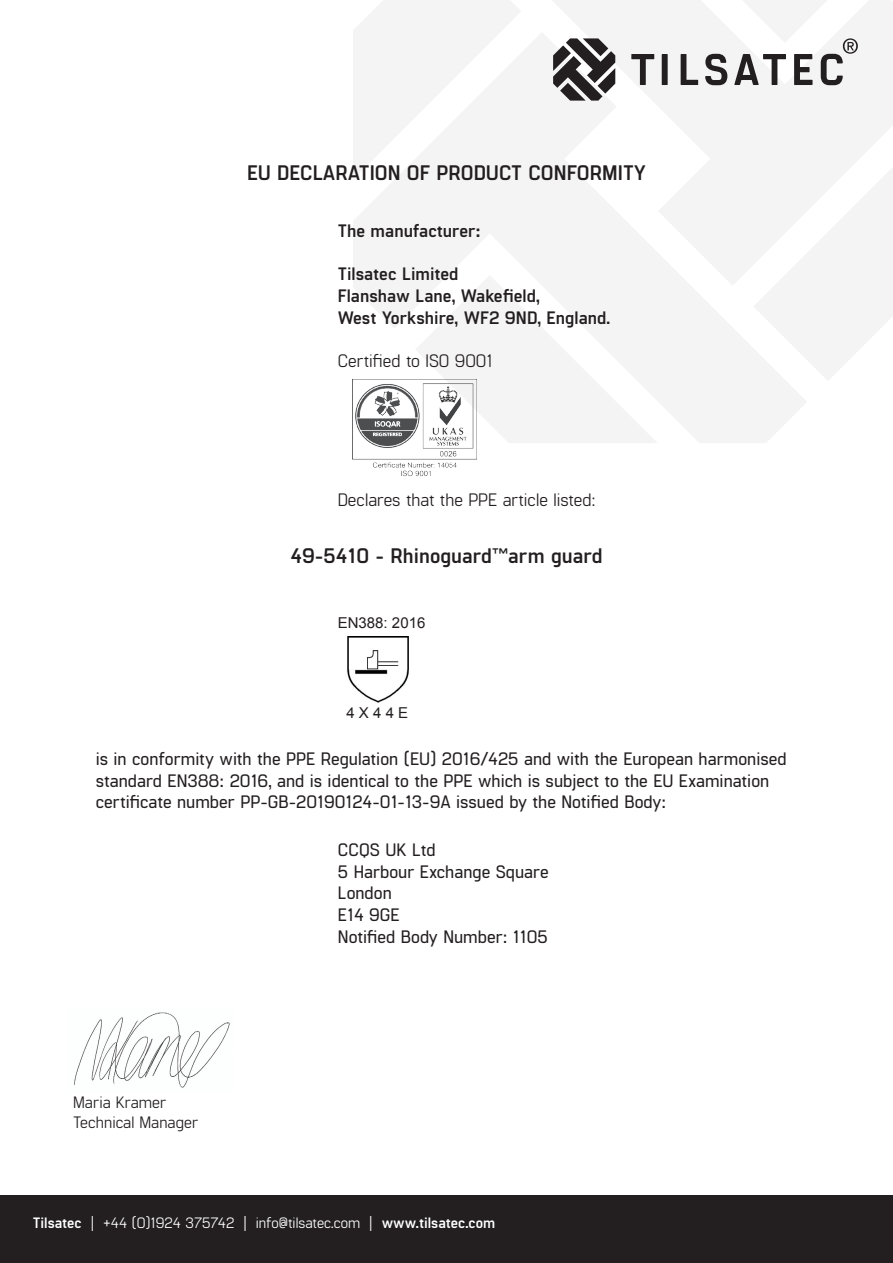
<style>
.page{position:relative;width:893px;height:1263px;background:#fff}
.page>*{position:absolute;margin:0;border:0;box-sizing:border-box;transform-origin:0 0}
.t1{font:700 21px "Manifold CF";color:#231f20}
.t2{font:600 18px/21.6px "Manifold CF";color:#231f20}
.t3{font:700 18px "Manifold CF";color:#231f20}
.t4{font:18px "Manifold CF";color:#231f20}
.t5{font:16.5px "Manifold CF";color:#231f20}
.t6{font:15px "Manifold CF";color:#fff}
.t7{font:15px "Arial";color:#231f20}
.s1{font-weight:700}
</style>
<div class="page">
<img style="left:74px;top:1012px;width:156px;height:76px">
<img style="left:347px;top:636px;width:62px;height:67px">
<div style="left:0;top:1195px;width:893px;height:68px;background:#231f20"></div>
<svg style="left:353px;top:180px;width:453px;height:263px;fill:#f4f4f4"></svg>
<svg style="left:353px;top:0;width:114px;height:180px"></svg>
<svg style="left:467px;top:0;width:426px;height:286px;fill:#f4f4f4"></svg>
<svg style="left:753px;top:138px;width:140px;height:243px"></svg>
<svg style="left:415px;top:275px;width:243px;height:168px"></svg>
<img style="left:353px;top:380px;width:123px;height:97px">
<p class="t1" style="left:247px;top:160px;width:400px">EU DECLARATION OF PRODUCT CONFORMITY</p>
<p class="t3" style="left:338px;top:220px;width:145px">The manufacturer:</p>
<p class="t3" style="left:338px;top:264px;width:122px">Tilsatec Limited</p>
<p class="t3" style="left:338px;top:285px;width:203px">Flanshaw Lane, Wakefield,</p>
<p class="t3" style="left:338px;top:307px;width:274px">West Yorkshire, WF2 9ND, England.</p>
<p class="t4" style="left:338px;top:350px;width:157px">Certified to ISO 9001</p>
<p class="t4" style="left:338px;top:490px;width:260px">Declares that the PPE article listed:</p>
<p class="t1" style="left:290px;top:543px;width:314px">49-5410 - Rhinoguard™arm guard</p>
<p class="t7" style="left:338px;top:613px;width:89px">EN388: 2016</p>
<p class="t7" style="left:346px;top:703px;width:63px">4 X 4 4 E</p>
<p class="t2" style="left:96px;top:749px;width:692px">is in conformity with the PPE Regulation (EU) 2016/425 and with the European harmonised standard EN388: 2016, and is identical to the PPE which is subject to the EU Examination</p>
<p class="t2" style="left:96px;top:792px;width:572px">certificate number PP-GB-20190124-01-13-9A issued by the Notified Body:</p>
<p class="t5" style="left:73px;top:1093px;width:95px">Maria Kramer</p>
<p class="t5" style="left:73px;top:1113px;width:127px">Technical Manager</p>
<p class="t2" style="left:338px;top:840px;width:99px">CCQS UK Ltd</p>
<p class="t2" style="left:338px;top:862px;width:212px">5 Harbour Exchange Square</p>
<p class="t2" style="left:338px;top:883px;width:55px">London</p>
<p class="t2" style="left:338px;top:905px;width:63px">E14 9GE</p>
<p class="t2" style="left:338px;top:926px;width:211px">Notified Body Number: 1105</p>
<p class="t6" style="left:33px;top:1214px;width:464px"><span class="s1">Tilsatec</span> | +44 (0)1924 375742 | info@tilsatec.com | <span class="s1">www.tilsatec.com</span></p>
</div>
